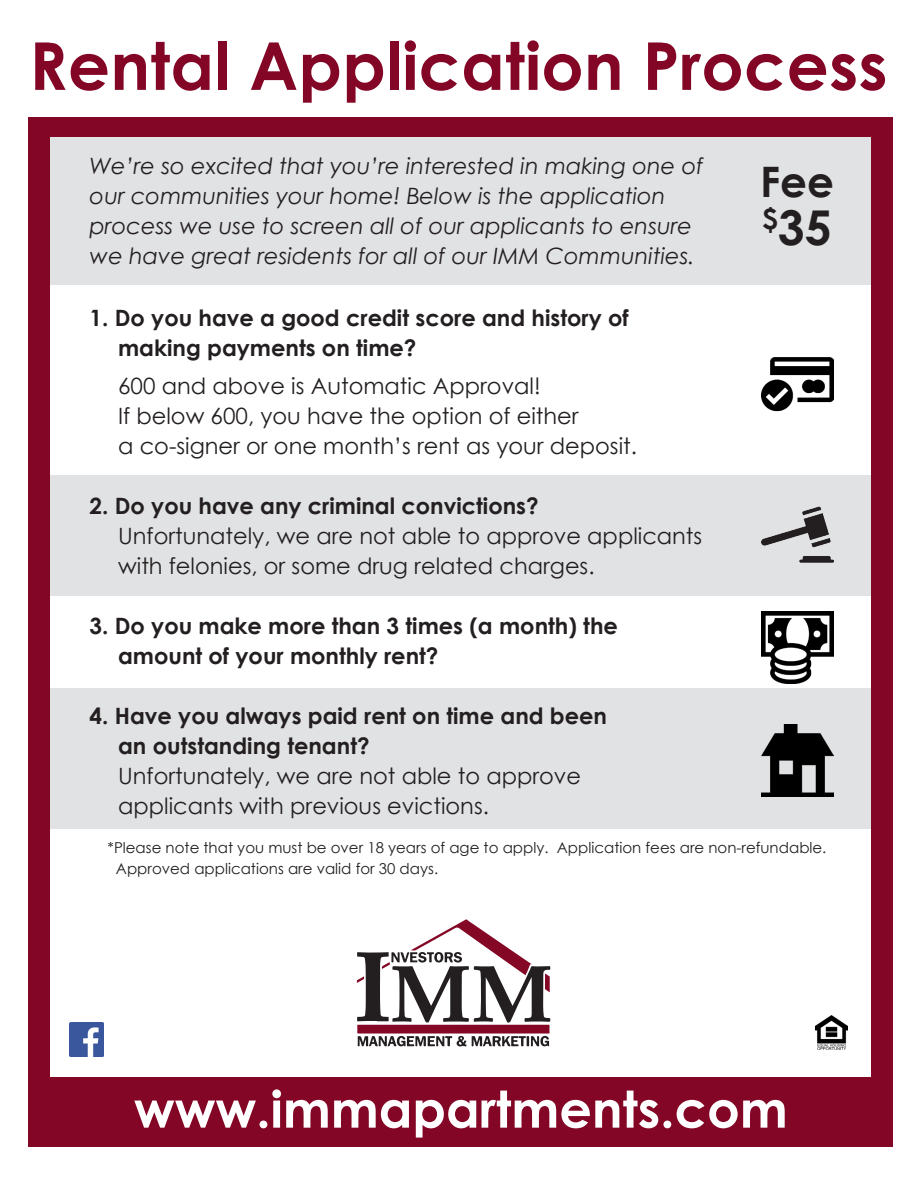
<style>
.page{position:relative;width:918px;height:1188px;background:#fff}
.page>*{position:absolute;margin:0;border:0;box-sizing:border-box;transform-origin:0 0}
.t1{font:700 66px "Century Gothic";letter-spacing:.005em;color:#840626}
.t2{font:700 51px "Century Gothic";color:#fff}
.t3{font:700 48px "Century Gothic";color:#231f20}
.t4{font:700 42px "Century Gothic";color:#231f20}
.t5{font:22.5px/30px "Century Gothic";color:#231f20}
.t6{font:italic 22.5px/30px "Century Gothic";color:#231f20}
.t7{font:700 22.5px/30px "Century Gothic";color:#231f20}
.t8{font:15px "Century Gothic";color:#231f20}
.s1{font-weight:700}
</style>
<div class="page">
<div style="left:29px;top:117px;width:864px;height:1030px;background:#840626"></div>
<div style="left:51px;top:137px;width:820px;height:940px;background:#fff"></div>
<div style="left:51px;top:137px;width:820px;height:148px;background:#e1e2e4"></div>
<div style="left:51px;top:475px;width:820px;height:121px;background:#e1e2e4"></div>
<svg style="left:357px;top:919px;width:193px;height:128px"></svg>
<img style="left:816px;top:1016px;width:31px;height:34px">
<img style="left:70px;top:1022px;width:34px;height:34px">
<div style="left:51px;top:688px;width:820px;height:141px;background:#e1e2e4"></div>
<img style="left:761px;top:357px;width:72px;height:55px">
<img style="left:761px;top:506px;width:72px;height:57px">
<img style="left:761px;top:724px;width:72px;height:72px">
<img style="left:761px;top:611px;width:72px;height:72px">
<p class="t1" style="left:29px;top:16px;width:860px">Rental Application Process</p>
<p class="t6" style="left:90px;top:150px;width:615px">We’re so excited that you’re interested in making one of our communities your home! Below is the application process we use to screen all of our applicants to ensure we have great residents for all of our IMM Communities.</p>
<p class="t7" style="left:118px;top:302px;width:512px;text-indent:-29px">1. Do you have a good credit score and history of making payments on time?</p>
<p class="t5" style="left:118px;top:370px;width:520px">600 and above is Automatic Approval!<br>If below 600, you have the option of either<br>a co-signer or one month’s rent as your deposit.</p>
<p class="t5" style="left:118px;top:490px;width:586px;text-indent:-29px"><span class="s1">2. Do you have any criminal convictions?<br></span>Unfortunately, we are not able to approve applicants with felonies, or some drug related charges.</p>
<p class="t7" style="left:118px;top:610px;width:501px;text-indent:-29px">3. Do you make more than 3 times (a month) the amount of your monthly rent?</p>
<p class="t5" style="left:118px;top:700px;width:490px;text-indent:-29px"><span class="s1">4. Have you always paid rent on time and been an outstanding tenant?<br></span>Unfortunately, we are not able to approve applicants with previous evictions.</p>
<p class="t4" style="left:760px;top:150px;width:75px">Fee</p>
<p class="t3" style="left:762px;top:191px;width:71px"><sup>$</sup>35</p>
<p class="t8" style="left:108px;top:837px;width:720px">*Please note that you must be over 18 years of age to apply. Application fees are non-refundable.</p>
<p class="t8" style="left:116px;top:858px;width:324px">Approved applications are valid for 30 days.</p>
<p class="t2" style="left:134px;top:1070px;width:655px">www.immapartments.com</p>
</div>
